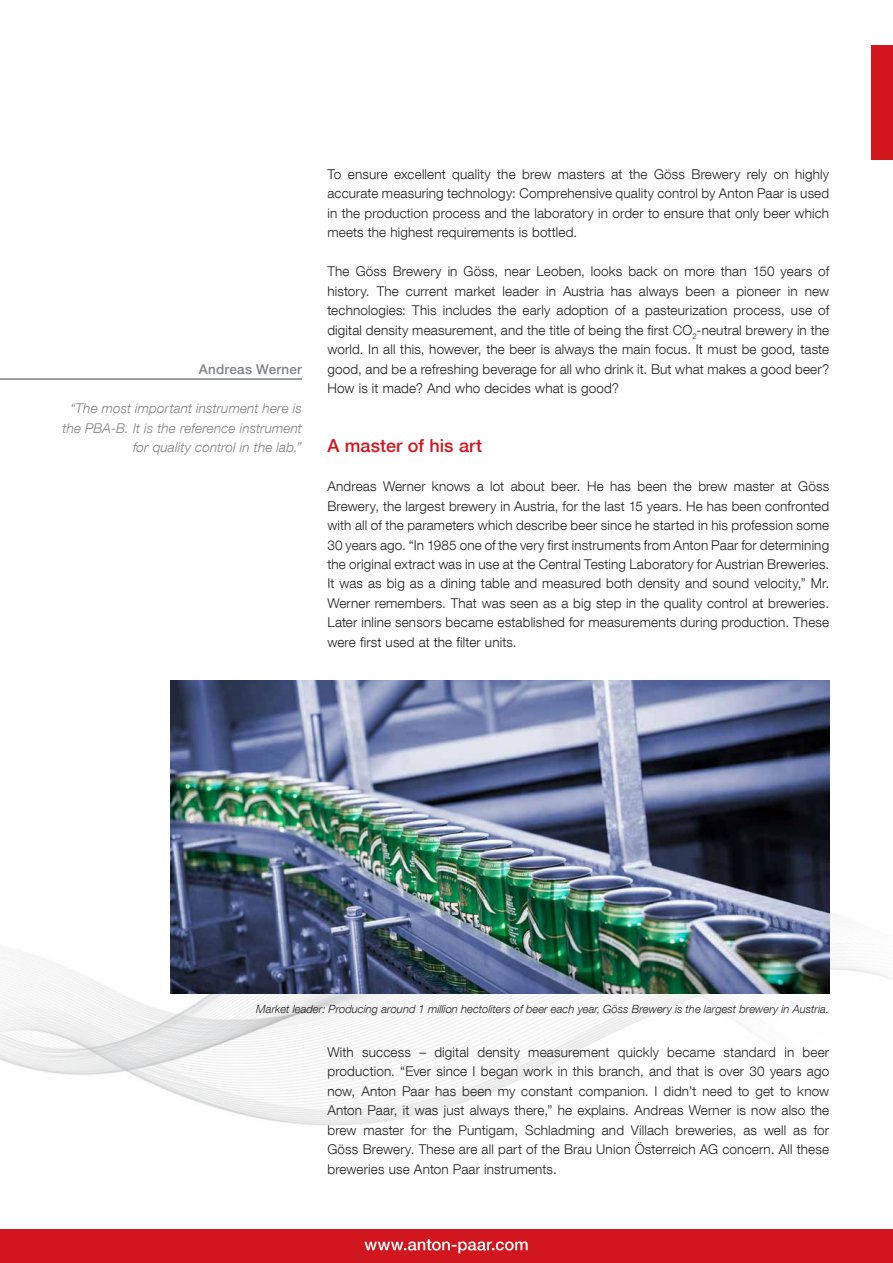
<style>
.page{position:relative;width:893px;height:1263px;background:#fff}
.page>*{position:absolute;margin:0;border:0;box-sizing:border-box;transform-origin:0 0}
.t1{font:500 18px "Helvetica Neue LT Com";letter-spacing:.005em;color:#d2161e}
.t2{font:300 13.5px/19.5px "Helvetica Neue LT Com";letter-spacing:.01em;color:#231f20;text-align:justify}
.t3{font:italic 300 13.5px/19.5px "Helvetica Neue LT Com";letter-spacing:.01em;color:#808285;text-align:right}
.t4{font:500 13.5px "Helvetica Neue LT Com";letter-spacing:.015em;color:#808285}
.t5{font:italic 300 11.25px "Helvetica Neue LT Com";color:#231f20}
</style>
<div class="page">
<div style="left:872px;top:45px;width:21px;height:114px;background:#d2161e"></div>
<img style="left:0;top:849px;width:893px;height:277px">
<img style="left:170px;top:680px;width:659px;height:314px">
<hr style="left:0;top:378px;width:302px;height:2px;background:#808285">
<div style="left:0;top:1229px;width:893px;height:34px;background:#d2161e"></div>
<svg style="left:364px;top:1239px;width:164px;height:14px"></svg>
<p class="t4" style="left:199px;top:361px;width:104px">Andreas Werner</p>
<p class="t3" style="left:63px;top:398px;width:241px">“The most important instrument here is the PBA-B. It is the reference instrument for quality control in the lab.”</p>
<p class="t2" style="left:327px;top:164px;width:503px">To ensure excellent quality the brew masters at the Göss Brewery rely on highly accurate measuring technology: Comprehensive quality control by Anton Paar is used in the production process and the laboratory in order to ensure that only beer which meets the highest requirements is bottled.</p>
<p class="t2" style="left:327px;top:262px;width:503px">The Göss Brewery in Göss, near Leoben, looks back on more than 150 years of history. The current market leader in Austria has always been a pioneer in new technologies: This includes the early adoption of a pasteurization process, use of digital density measurement, and the title of being the first CO<sub>2</sub>-neutral brewery in the world. In all this, however, the beer is always the main focus. It must be good, taste good, and be a refreshing beverage for all who drink it. But what makes a good beer?<br>How is it made? And who decides what is good?</p>
<h1 class="t1" style="left:327px;top:435px;width:156px">A master of his art</h1>
<p class="t2" style="left:327px;top:476px;width:503px">Andreas Werner knows a lot about beer. He has been the brew master at Göss Brewery, the largest brewery in Austria, for the last 15 years. He has been confronted with all of the parameters which describe beer since he started in his profession some 30 years ago. “In 1985 one of the very first instruments from Anton Paar for determining the original extract was in use at the Central Testing Laboratory for Austrian Breweries.<br>It was as big as a dining table and measured both density and sound velocity,” Mr.<br>Werner remembers. That was seen as a big step in the quality control at breweries.<br>Later inline sensors became established for measurements during production. These were first used at the filter units.</p>
<p class="t5" style="left:256px;top:1002px;width:574px">Market leader: Producing around 1 million hectoliters of beer each year, Göss Brewery is the largest brewery in Austria.</p>
<p class="t2" style="left:327px;top:1042px;width:503px">With success – digital density measurement quickly became standard in beer production. “Ever since I began work in this branch, and that is over 30 years ago now, Anton Paar has been my constant companion. I didn’t need to get to know Anton Paar, it was just always there,” he explains. Andreas Werner is now also the brew master for the Puntigam, Schladming and Villach breweries, as well as for Göss Brewery. These are all part of the Brau Union Österreich AG concern. All these breweries use Anton Paar instruments.</p>
</div>
